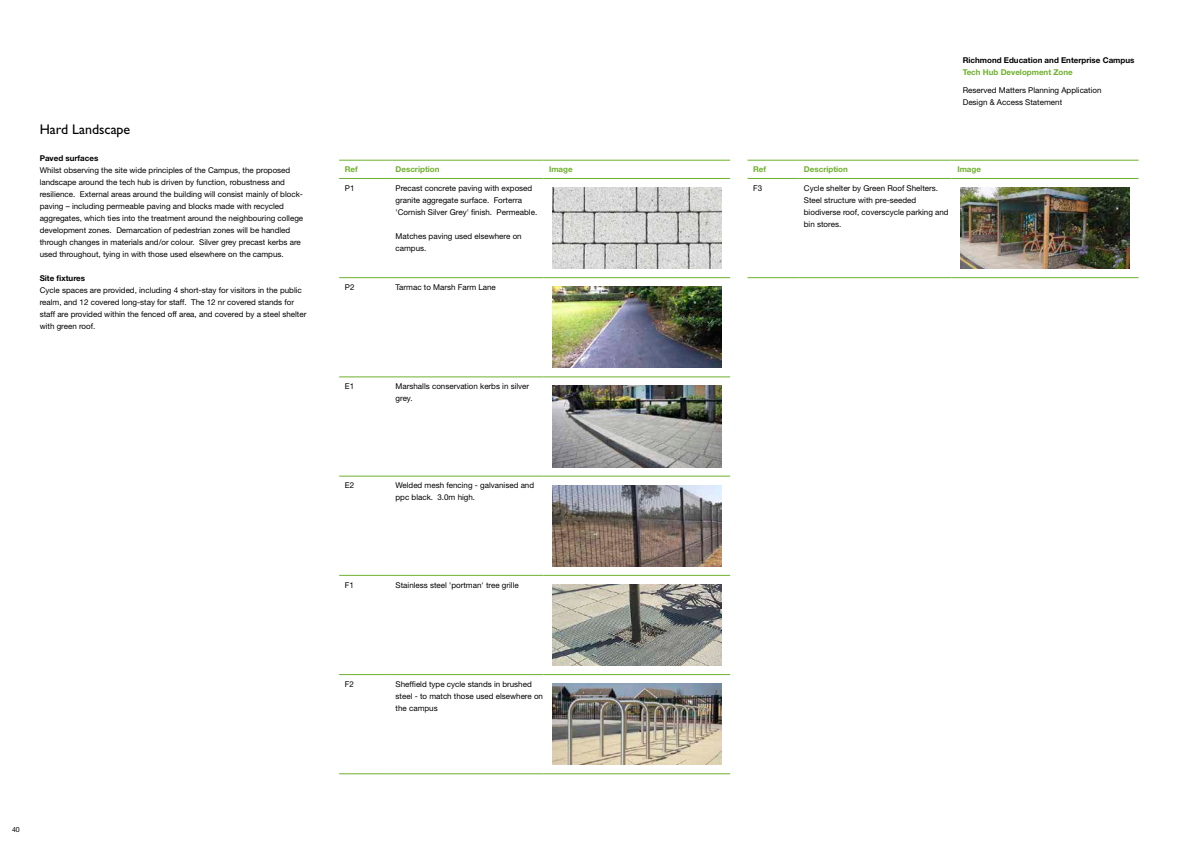
<style>
.page{position:relative;width:1191px;height:842px;background:#fff}
.page>*{position:absolute;margin:0;border:0;box-sizing:border-box;transform-origin:0 0}
.t1{font:14px "Gill Sans Std";color:#000}
.t2{font:8px/12px "Helvetica Neue";color:#000}
.t3{font:700 8px "Helvetica Neue";color:#000}
.t4{font:700 8px "Helvetica Neue";color:#6eb02c}
.t5{font:7px "Helvetica Neue";color:#000}
</style>
<div class="page">
<hr style="left:339px;top:160px;width:51px;height:1px;background:#6eb02c">
<hr style="left:390px;top:160px;width:153px;height:1px;background:#6eb02c">
<hr style="left:543px;top:160px;width:187px;height:1px;background:#6eb02c">
<hr style="left:339px;top:178px;width:51px;height:1px;background:#6eb02c">
<hr style="left:390px;top:178px;width:153px;height:1px;background:#6eb02c">
<hr style="left:543px;top:178px;width:187px;height:1px;background:#6eb02c">
<hr style="left:339px;top:277px;width:51px;height:1px;background:#6eb02c">
<hr style="left:390px;top:277px;width:153px;height:1px;background:#6eb02c">
<hr style="left:543px;top:277px;width:187px;height:1px;background:#6eb02c">
<hr style="left:339px;top:377px;width:51px;height:1px;background:#6eb02c">
<hr style="left:390px;top:377px;width:153px;height:1px;background:#6eb02c">
<hr style="left:543px;top:377px;width:187px;height:1px;background:#6eb02c">
<hr style="left:339px;top:476px;width:51px;height:1px;background:#6eb02c">
<hr style="left:390px;top:476px;width:153px;height:1px;background:#6eb02c">
<hr style="left:543px;top:476px;width:187px;height:1px;background:#6eb02c">
<hr style="left:339px;top:575px;width:51px;height:1px;background:#6eb02c">
<hr style="left:390px;top:575px;width:153px;height:1px;background:#6eb02c">
<hr style="left:543px;top:575px;width:187px;height:1px;background:#6eb02c">
<hr style="left:339px;top:674px;width:51px;height:1px;background:#6eb02c">
<hr style="left:390px;top:674px;width:153px;height:1px;background:#6eb02c">
<hr style="left:543px;top:674px;width:187px;height:1px;background:#6eb02c">
<hr style="left:339px;top:773px;width:51px;height:1px;background:#6eb02c">
<hr style="left:390px;top:773px;width:153px;height:1px;background:#6eb02c">
<hr style="left:543px;top:773px;width:187px;height:1px;background:#6eb02c">
<img style="left:552px;top:187px;width:169px;height:82px">
<img style="left:552px;top:287px;width:169px;height:81px">
<img style="left:552px;top:386px;width:169px;height:81px">
<img style="left:552px;top:485px;width:169px;height:81px">
<img style="left:552px;top:584px;width:169px;height:81px">
<img style="left:552px;top:683px;width:169px;height:82px">
<hr style="left:747px;top:160px;width:51px;height:1px;background:#6eb02c">
<hr style="left:798px;top:160px;width:153px;height:1px;background:#6eb02c">
<hr style="left:951px;top:160px;width:187px;height:1px;background:#6eb02c">
<hr style="left:747px;top:178px;width:51px;height:1px;background:#6eb02c">
<hr style="left:798px;top:178px;width:153px;height:1px;background:#6eb02c">
<hr style="left:951px;top:178px;width:187px;height:1px;background:#6eb02c">
<hr style="left:747px;top:277px;width:51px;height:1px;background:#6eb02c">
<hr style="left:798px;top:277px;width:153px;height:1px;background:#6eb02c">
<hr style="left:951px;top:277px;width:187px;height:1px;background:#6eb02c">
<img style="left:960px;top:187px;width:169px;height:82px">
<h1 class="t1" style="left:40px;top:122px;width:92px">Hard Landscape</h1>
<p class="t3" style="left:40px;top:153px;width:60px">Paved surfaces</p>
<p class="t2" style="left:40px;top:164px;width:265px">Whilst observing the site wide principles of the Campus, the proposed landscape around the tech hub is driven by function, robustness and resilience. External areas around the building will consist mainly of block&shy;paving – including permeable paving and blocks made with recycled aggregates, which ties into the treatment around the neighbouring college development zones. Demarcation of pedestrian zones will be handled through changes in materials and/or colour. Silver grey precast kerbs are used throughout, tying in with those used elsewhere on the campus.</p>
<p class="t3" style="left:40px;top:273px;width:47px">Site fixtures</p>
<p class="t2" style="left:40px;top:284px;width:268px">Cycle spaces are provided, including 4 short-stay for visitors in the public realm, and 12 covered long-stay for staff. The 12 nr covered stands for staff are provided within the fenced off area, and covered by a steel shelter with green roof.</p>
<p class="t4" style="left:345px;top:165px;width:15px">Ref</p>
<p class="t4" style="left:395px;top:165px;width:45px">Description</p>
<p class="t4" style="left:549px;top:165px;width:25px">Image</p>
<p class="t2" style="left:345px;top:182px;width:11px">P1</p>
<p class="t2" style="left:395px;top:182px;width:143px">Precast concrete paving with exposed granite aggregate surface. Forterra 'Cornish Silver Grey' finish. Permeable.</p>
<p class="t2" style="left:395px;top:230px;width:128px">Matches paving used elsewhere on campus.</p>
<p class="t2" style="left:345px;top:281px;width:11px">P2</p>
<p class="t2" style="left:395px;top:281px;width:102px">Tarmac to Marsh Farm Lane</p>
<p class="t2" style="left:345px;top:380px;width:11px">E1</p>
<p class="t2" style="left:395px;top:380px;width:135px">Marshalls conservation kerbs in silver grey.</p>
<p class="t2" style="left:345px;top:479px;width:11px">E2</p>
<p class="t2" style="left:395px;top:479px;width:140px">Welded mesh fencing - galvanised and ppc black. 3.0m high.</p>
<p class="t2" style="left:345px;top:579px;width:11px">F1</p>
<p class="t2" style="left:395px;top:579px;width:125px">Stainless steel 'portman' tree grille</p>
<p class="t2" style="left:345px;top:678px;width:11px">F2</p>
<p class="t2" style="left:395px;top:678px;width:149px">Sheffield type cycle stands in brushed steel - to match those used elsewhere on the campus</p>
<p class="t5" style="left:12px;top:825px;width:9px">40</p>
<p class="t3" style="left:962px;top:55px;width:173px">Richmond Education and Enterprise Campus</p>
<p class="t4" style="left:962px;top:67px;width:112px">Tech Hub Development Zone</p>
<p class="t2" style="left:962px;top:84px;width:140px">Reserved Matters Planning Application<br>Design &amp; Access Statement</p>
<p class="t4" style="left:753px;top:165px;width:15px">Ref</p>
<p class="t4" style="left:804px;top:165px;width:45px">Description</p>
<p class="t4" style="left:957px;top:165px;width:25px">Image</p>
<p class="t2" style="left:753px;top:182px;width:11px">F3</p>
<p class="t2" style="left:804px;top:182px;width:146px">Cycle shelter by Green Roof Shelters.<br>Steel structure with pre-seeded biodiverse roof, coverscycle parking and bin stores.</p>
</div>
